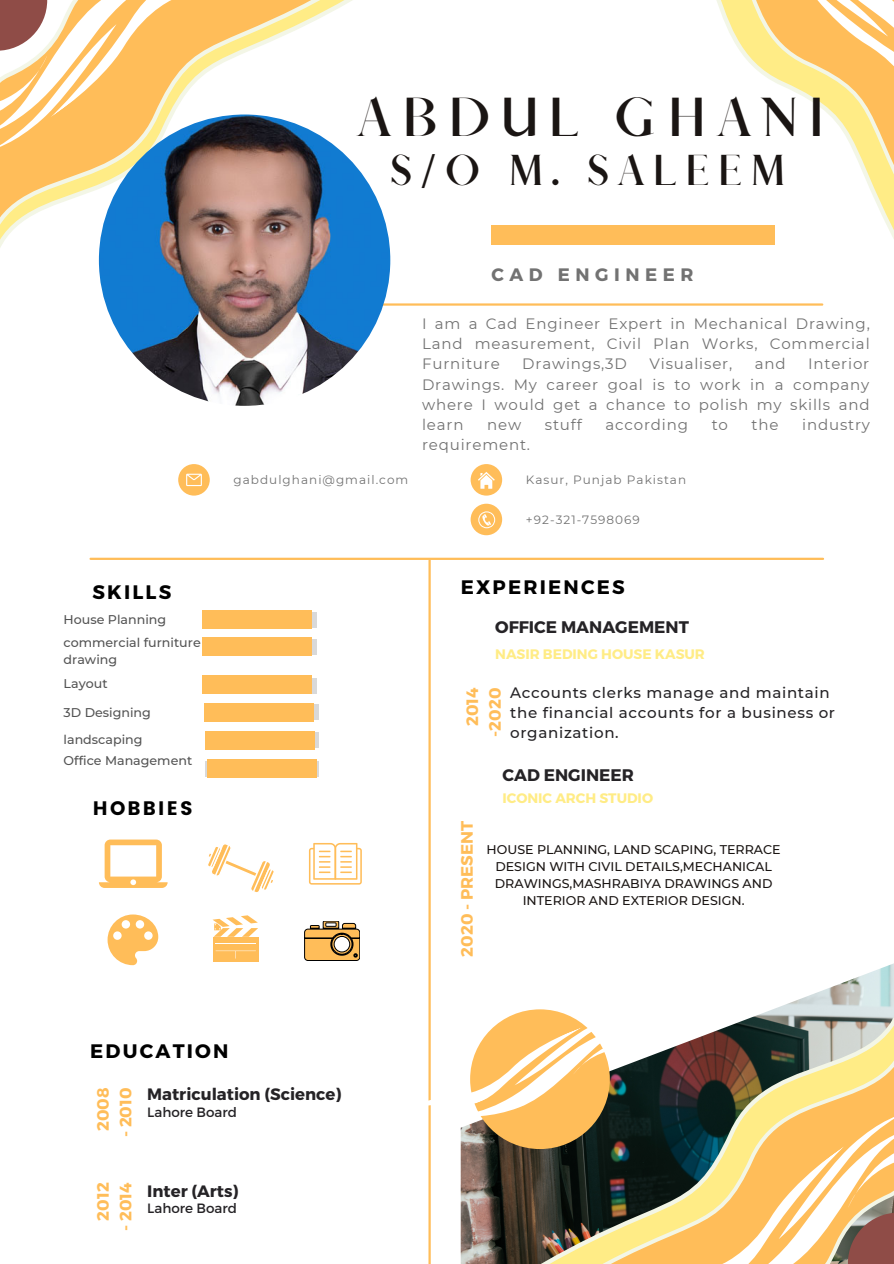
<style>
.page{position:relative;width:894px;height:1264px;background:#fff}
.page>*{position:absolute;margin:0;border:0;box-sizing:border-box;transform-origin:0 0}
.t1{font:700 49.35px "Afrah";letter-spacing:.23em;color:#1a1513}
.t2{font:700 38.85px "Afrah";letter-spacing:.23em;color:#1a1513}
.t3{font:700 19.5px "Montserrat";letter-spacing:.11em;color:#000}
.t4{font:19.5px "Poppins";letter-spacing:.11em;color:#000}
.t5{font:700 18px "Montserrat";letter-spacing:.305em;color:#727272}
.t6{font:700 16.8px "Montserrat";color:#252326}
.t7{font:700 16.5px "Montserrat";color:#ffbd59}
.t8{font:700 16.5px "Montserrat";color:#252326}
.t9{font:500 15.15px/20.1px "Montserrat";letter-spacing:.045em;color:#252326}
.t10{font:15px/20.2px "Montserrat";letter-spacing:.055em;color:#727272;text-align:justify}
.t11{font:700 13.8px "Montserrat";color:#ffec86}
.t12{font:13.5px "Montserrat";color:#252326}
.t13{font:500 12.6px/16.8px "Montserrat";color:#1a1513;text-align:center}
.t14{font:500 12.6px/16.8px "Montserrat";color:#545454}
.t15{font:12px "Montserrat";letter-spacing:.085em;color:#727272}
</style>
<div class="page">
<hr style="left:114px;top:303px;width:708px;height:3px;background:#ffbd59">
<hr style="left:90px;top:557px;width:732px;height:3px;background:#ffbd59">
<hr style="left:428px;top:560px;width:2px;height:703px;background:#ffbd59">
<div style="left:491px;top:225px;width:284px;height:19px;background:#ffbd59"></div>
<svg style="left:0;top:0;width:368px;height:277px"></svg>
<svg style="left:653px;top:0;width:240px;height:245px"></svg>
<svg style="left:754px;top:0;width:139px;height:174px"></svg>
<svg style="left:0;top:0;width:254px;height:158px"></svg>
<svg style="left:787px;top:964px;width:106px;height:40px"></svg>
<div style="left:470px;top:464px;width:32px;height:31px;background:#ffbd59;border-radius:50%"></div>
<svg style="left:478px;top:472px;width:16px;height:16px"></svg>
<div style="left:470px;top:503px;width:32px;height:32px;background:#ffbd59;border-radius:50%"></div>
<svg style="left:478px;top:511px;width:17px;height:17px"></svg>
<div style="left:178px;top:464px;width:32px;height:31px;background:#ffbd59;border-radius:50%"></div>
<svg style="left:186px;top:473px;width:16px;height:13px"></svg>
<svg style="left:311px;top:612px;width:5px;height:16px"></svg>
<div style="left:203px;top:677px;width:113px;height:16px;background:#d9d9d9"></div>
<svg style="left:313px;top:703px;width:5px;height:16px"></svg>
<svg style="left:314px;top:732px;width:4px;height:15px"></svg>
<svg style="left:205px;top:761px;width:113px;height:15px"></svg>
<div style="left:205px;top:732px;width:109px;height:18px;background:#ffbd59"></div>
<svg style="left:107px;top:914px;width:51px;height:51px"></svg>
<svg style="left:304px;top:921px;width:55px;height:39px;background:#c8a063"></svg>
<svg style="left:309px;top:843px;width:53px;height:41px"></svg>
<div style="left:213px;top:936px;width:45px;height:25px;background:#ffbd59"></div>
<hr style="left:215px;top:942px;width:41px;height:1px;background:#fff">
<svg style="left:215px;top:950px;width:41px;height:8px"></svg>
<svg style="left:212px;top:915px;width:46px;height:21px"></svg>
<svg style="left:99px;top:839px;width:68px;height:49px"></svg>
<svg style="left:208px;top:844px;width:66px;height:48px"></svg>
<svg style="left:428px;top:1007px;width:465px;height:256px"></svg>
<div style="left:207px;top:759px;width:109px;height:18px;background:#ffbd59"></div>
<img style="left:99px;top:114px;width:291px;height:292px;border-radius:50%">
<div style="left:204px;top:703px;width:109px;height:18px;background:#ffbd59"></div>
<div style="left:202px;top:675px;width:110px;height:18px;background:#ffbd59"></div>
<div style="left:202px;top:610px;width:109px;height:18px;background:#ffbd59"></div>
<svg style="left:311px;top:639px;width:5px;height:16px"></svg>
<div style="left:202px;top:637px;width:109px;height:18px;background:#ffbd59"></div>
<p class="t1" style="left:357px;top:86px;width:468px">ABDUL GHANI</p>
<p class="t2" style="left:390px;top:146px;width:395px">S/O M. SALEEM</p>
<p class="t5" style="left:491px;top:263px;width:203px">CAD ENGINEER</p>
<p class="t10" style="left:422px;top:313px;width:449px">I am a Cad Engineer Expert in Mechanical Drawing, Land measurement, Civil Plan Works, Commercial Furniture</p>
<p class="t10" style="left:422px;top:354px;width:449px;text-indent:386px">Interior Drawings. My career goal is to work in a company where I would get a chance to polish my skills and learn</p>
<p class="t10" style="left:522px;top:354px;width:106px">Drawings,3D</p>
<p class="t10" style="left:649px;top:354px;width:84px">Visualiser,</p>
<p class="t10" style="left:754px;top:354px;width:32px">and</p>
<p class="t10" style="left:487px;top:414px;width:36px">new</p>
<p class="t10" style="left:544px;top:414px;width:39px">stuff</p>
<p class="t10" style="left:605px;top:414px;width:84px">according</p>
<p class="t10" style="left:711px;top:414px;width:18px">to</p>
<p class="t10" style="left:751px;top:414px;width:28px">the</p>
<p class="t10" style="left:802px;top:414px;width:69px">industry</p>
<p class="t10" style="left:422px;top:435px;width:109px">requirement.</p>
<p class="t15" style="left:233px;top:473px;width:176px">gabdulghani@gmail.com</p>
<p class="t15" style="left:526px;top:473px;width:162px">Kasur, Punjab Pakistan</p>
<p class="t15" style="left:526px;top:512px;width:115px">+92-321-7598069</p>
<p class="t3" style="left:92px;top:579px;width:80px">SKILLS</p>
<p class="t3" style="left:460px;top:574px;width:165px">EXPERIENCES</p>
<p class="t14" style="left:64px;top:610px;width:104px">House Planning</p>
<p class="t6" style="left:495px;top:616px;width:195px">OFFICE MANAGEMENT</p>
<p class="t11" style="left:495px;top:645px;width:211px">NASIR BEDING HOUSE KASUR</p>
<p class="t14" style="left:64px;top:634px;width:139px">commercial furniture drawing</p>
<p class="t14" style="left:64px;top:674px;width:45px">Layout</p>
<p class="t14" style="left:64px;top:703px;width:89px">3D Designing</p>
<p class="t14" style="left:64px;top:731px;width:80px">landscaping</p>
<p class="t14" style="left:64px;top:752px;width:130px">Office Management</p>
<p class="t4" style="left:93px;top:796px;width:101px">HOBBIES</p>
<p class="t3" style="left:90px;top:1038px;width:140px">EDUCATION</p>
<p class="t7" style="left:92px;top:1131px;width:45px;rotate:-90deg">2008</p>
<p class="t7" style="left:115px;top:1137px;width:51px;rotate:-90deg">- 2010</p>
<p class="t8" style="left:147px;top:1083px;width:195px">Matriculation (Science)</p>
<p class="t12" style="left:147px;top:1103px;width:91px">Lahore Board</p>
<p class="t7" style="left:92px;top:1220px;width:40px;rotate:-90deg">2012</p>
<p class="t7" style="left:115px;top:1231px;width:50px;rotate:-90deg">- 2014</p>
<p class="t8" style="left:147px;top:1180px;width:93px">Inter (Arts)</p>
<p class="t12" style="left:147px;top:1199px;width:91px">Lahore Board</p>
<p class="t7" style="left:461px;top:726px;width:40px;rotate:-90deg">2014</p>
<p class="t7" style="left:484px;top:736px;width:51px;rotate:-90deg">-2020</p>
<p class="t9" style="left:510px;top:682px;width:321px">Accounts clerks manage and maintain</p>
<p class="t9" style="left:510px;top:702px;width:326px">the financial accounts for a business or organization.</p>
<p class="t7" style="left:456px;top:956px;width:137px;rotate:-90deg">2020 - PRESENT</p>
<p class="t6" style="left:502px;top:763px;width:133px">CAD ENGINEER</p>
<p class="t11" style="left:502px;top:788px;width:152px">ICONIC ARCH STUDIO</p>
<p class="t13" style="left:486px;top:841px;width:295px">HOUSE PLANNING, LAND SCAPING, TERRACE<br>DESIGN WITH CIVIL DETAILS,MECHANICAL<br>DRAWINGS,MASHRABIYA DRAWINGS AND</p>
<p class="t13" style="left:522px;top:891px;width:223px">INTERIOR AND EXTERIOR DESIGN.</p>
</div>
